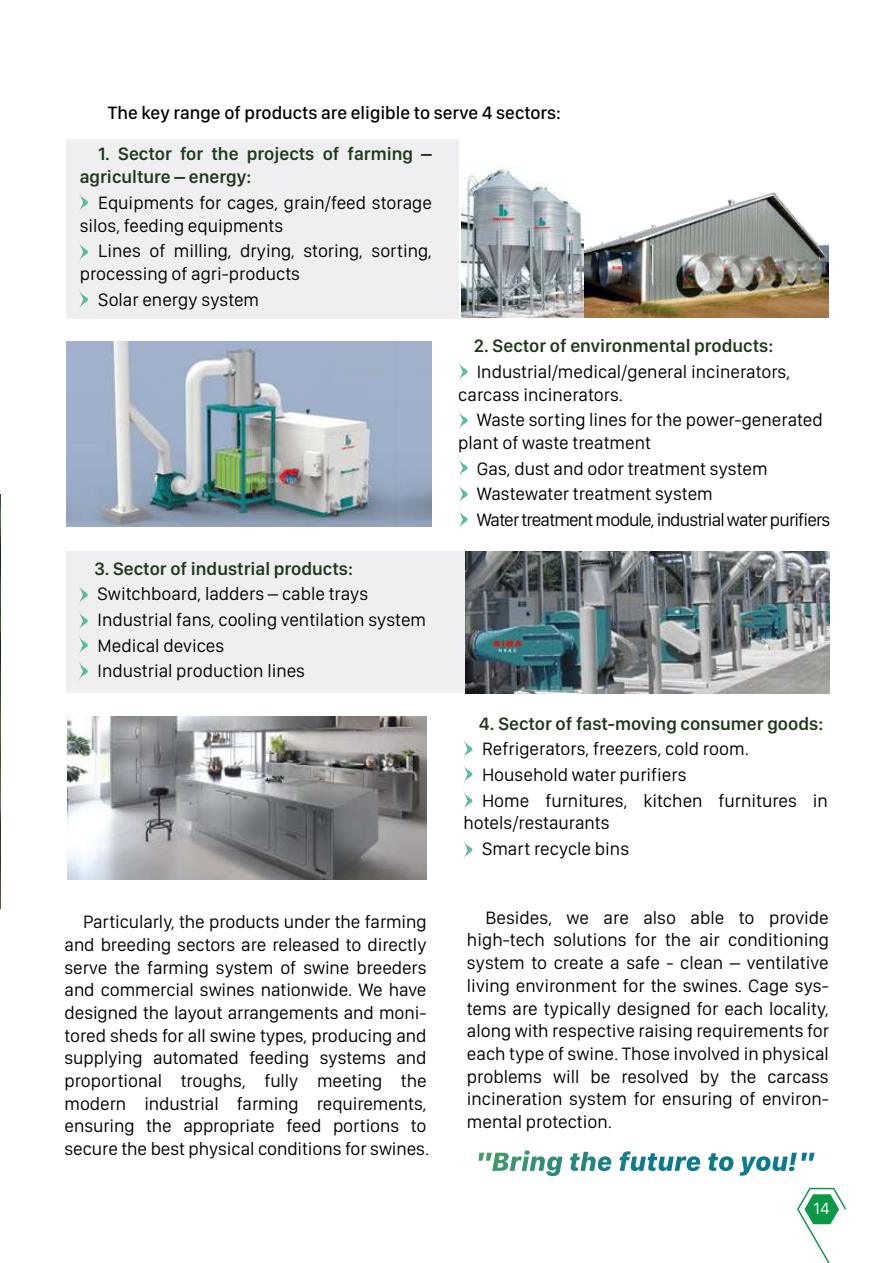
<style>
.page{position:relative;width:893px;height:1263px;background:#fff}
.page>*{position:absolute;margin:0;border:0;box-sizing:border-box;transform-origin:0 0}
.t1{font:18.6px/22.6px "San Francisco Display";color:#010101}
.t2{font:600 18.6px/22.6px "San Francisco Display";color:#1f3a1b}
.t3{font:500 18.6px "San Francisco Display";color:#010101}
.t4{font:16.8px "San Francisco Display";color:#fff}
</style>
<div class="page">
<svg style="left:797px;top:1187px;width:50px;height:76px"></svg>
<img style="left:0;top:494px;width:1px;height:414px">
<div style="left:66px;top:551px;width:399px;height:142px;background:#efeff1"></div>
<div style="left:66px;top:140px;width:427px;height:179px;background:#efeff1"></div>
<img style="left:465px;top:551px;width:364px;height:142px">
<svg style="left:458px;top:361px;width:10px;height:21px"></svg>
<svg style="left:79px;top:290px;width:9px;height:17px"></svg>
<svg style="left:79px;top:193px;width:9px;height:19px"></svg>
<svg style="left:458px;top:410px;width:10px;height:19px"></svg>
<svg style="left:458px;top:457px;width:10px;height:71px"></svg>
<svg style="left:463px;top:739px;width:9px;height:70px"></svg>
<svg style="left:463px;top:839px;width:9px;height:20px"></svg>
<svg style="left:78px;top:584px;width:10px;height:96px"></svg>
<img style="left:67px;top:716px;width:360px;height:164px">
<svg style="left:478px;top:1150px;width:84px;height:26px"></svg>
<svg style="left:570px;top:1152px;width:41px;height:19px"></svg>
<svg style="left:619px;top:1151px;width:81px;height:20px"></svg>
<svg style="left:708px;top:1153px;width:25px;height:18px"></svg>
<svg style="left:739px;top:1153px;width:76px;height:23px"></svg>
<img style="left:67px;top:341px;width:365px;height:186px">
<div style="left:337px;top:341px;width:47px;height:29px;background:#a1b1ca"></div>
<div style="left:414px;top:341px;width:18px;height:29px;background:#a1b1ca"></div>
<svg style="left:79px;top:242px;width:9px;height:20px"></svg>
<div style="left:460px;top:140px;width:227px;height:178px;background:#fff"></div>
<img style="left:583px;top:192px;width:245px;height:125px">
<img style="left:461px;top:165px;width:122px;height:153px">
<p class="t3" style="left:108px;top:101px;width:455px">The key range of products are eligible to serve 4 sectors:</p>
<p class="t2" style="left:80px;top:142px;width:354px;text-indent:19px">1. Sector for the projects of farming – agriculture – energy:</p>
<p class="t1" style="left:80px;top:191px;width:354px;text-indent:19px">Equipments for cages, grain/feed storage silos, feeding equipments</p>
<p class="t1" style="left:80px;top:239px;width:354px;text-indent:19px">Lines of milling, drying, storing, sorting, processing of agri-products</p>
<p class="t1" style="left:98px;top:287px;width:162px">Solar energy system</p>
<p class="t2" style="left:94px;top:556px;width:260px">3. Sector of industrial products:</p>
<p class="t1" style="left:98px;top:580px;width:330px;line-height:25.7px">Switchboard, ladders – cable trays<br>Industrial fans, cooling ventilation system<br>Medical devices<br>Industrial production lines</p>
<p class="t2" style="left:474px;top:334px;width:301px">2. Sector of environmental products:</p>
<p class="t1" style="left:458px;top:360px;width:333px;text-indent:19px">Industrial/medical/general incinerators, carcass incinerators.</p>
<p class="t1" style="left:458px;top:408px;width:366px;text-indent:19px">Waste sorting lines for the power-generated plant of waste treatment</p>
<p class="t1" style="left:477px;top:455px;width:355px;line-height:25.7px">Gas, dust and odor treatment system<br>Wastewater treatment system<br>Water treatment module, industrial water purifiers</p>
<p class="t2" style="left:479px;top:711px;width:346px">4. Sector of fast-moving consumer goods:</p>
<p class="t1" style="left:482px;top:736px;width:347px;line-height:25.7px">Refrigerators, freezers, cold room.<br>Household water purifiers<br>Home furnitures, kitchen furnitures in</p>
<p class="t1" style="left:482px;top:810px;width:149px;line-height:25.7px;text-indent:-19px">hotels/restaurants<br>Smart recycle bins</p>
<p class="t1" style="left:65px;top:910px;width:366px;text-indent:19px">Particularly, the products under the farming and breeding sectors are released to directly serve the farming system of swine breeders and commercial swines nationwide. We have designed the layout arrangements and moni&shy;tored sheds for all swine types, producing and supplying automated feeding systems and proportional troughs, fully meeting the modern industrial farming requirements, ensuring the appropriate feed portions to secure the best physical conditions for swines.</p>
<p class="t1" style="left:467px;top:906px;width:363px;text-align:justify;text-indent:19px">Besides, we are also able to provide high-tech solutions for the air conditioning system to create a safe - clean – ventilative living environment for the swines. Cage sys&shy;tems are typically designed for each locality, along with respective raising requirements for each type of swine. Those involved in physical problems will be resolved by the carcass incineration system for ensuring of environ&shy;mental protection.</p>
<p class="t4" style="left:813px;top:1198px;width:18px">14</p>
</div>
